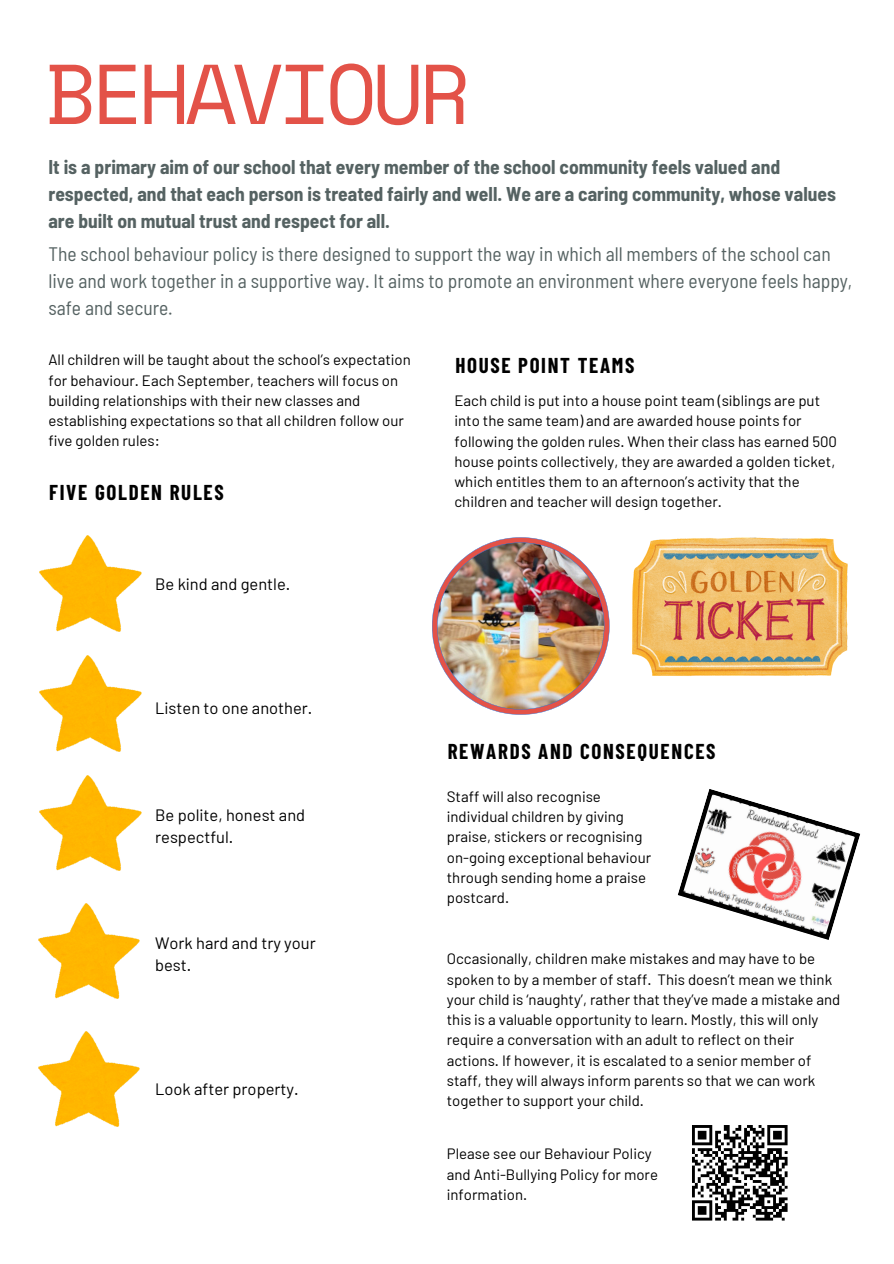
<style>
.page{position:relative;width:894px;height:1264px;background:#fff}
.page>*{position:absolute;margin:0;border:0;box-sizing:border-box;transform-origin:0 0}
.t1{font:84.6px "Space Mono";letter-spacing:-.06em;color:#e35248}
.t2{font:700 21px "Barlow Condensed";letter-spacing:.08em;color:#000}
.t3{font:700 semi-condensed 19.5px/27px "Barlow";color:#556262}
.t4{font:semi-condensed 19.5px/27px "Barlow";color:#556262}
.t5{font:16.5px/22.5px "Barlow";color:#000001}
.t6{font:15px/20.2px "Barlow";color:#000001}
</style>
<div class="page">
<img style="left:40px;top:535px;width:101px;height:96px">
<img style="left:40px;top:655px;width:101px;height:96px">
<img style="left:40px;top:775px;width:101px;height:95px">
<img style="left:39px;top:903px;width:101px;height:95px">
<img style="left:39px;top:1031px;width:101px;height:95px">
<img style="left:632px;top:537px;width:215px;height:139px">
<img style="left:432px;top:537px;width:177px;height:177px">
<svg style="left:677px;top:789px;width:183px;height:151px"></svg>
<svg style="left:692px;top:1125px;width:96px;height:96px"></svg>
<p class="t1" style="left:45px;top:29px;width:427px">BEHAVIOUR</p>
<p class="t3" style="left:48px;top:152px;width:788px">It is a primary aim of our school that every member of the school community feels valued and respected, and that each person is treated fairly and well. We are a caring community, whose values are built on mutual trust and respect for all.</p>
<p class="t4" style="left:48px;top:239px;width:805px">The school behaviour policy is there designed to support the way in which all members of the school can live and work together in a supportive way. It aims to promote an environment where everyone feels happy, safe and secure.</p>
<p class="t6" style="left:48px;top:349px;width:364px">All children will be taught about the school’s expectation for behaviour. Each September, teachers will focus on building relationships with their new classes and establishing expectations so that all children follow our five golden rules:</p>
<h2 class="t2" style="left:455px;top:352px;width:180px">HOUSE POINT TEAMS</h2>
<p class="t6" style="left:454px;top:390px;width:384px">Each child is put into a house point team (siblings are put into the same team) and are awarded house points for following the golden rules. When their class has earned 500 house points collectively, they are awarded a golden ticket, which entitles them to an afternoon’s activity that the children and teacher will design together.</p>
<p class="t2" style="left:49px;top:478px;width:176px">FIVE GOLDEN RULES</p>
<p class="t5" style="left:155px;top:572px;width:137px">Be kind and gentle.</p>
<p class="t5" style="left:155px;top:696px;width:159px">Listen to one another.</p>
<p class="t5" style="left:155px;top:802px;width:151px">Be polite, honest and respectful.</p>
<p class="t5" style="left:155px;top:930px;width:162px">Work hard and try your best.</p>
<p class="t5" style="left:155px;top:1077px;width:145px">Look after property.</p>
<p class="t2" style="left:447px;top:738px;width:269px">REWARDS AND CONSEQUENCES</p>
<p class="t6" style="left:446px;top:785px;width:206px">Staff will also recognise individual children by giving praise, stickers or recognising on-going exceptional behaviour through sending home a praise postcard.</p>
<p class="t6" style="left:446px;top:948px;width:395px">Occasionally, children make mistakes and may have to be spoken to by a member of staff. This doesn’t mean we think your child is ‘naughty’, rather that they’ve made a mistake and this is a valuable opportunity to learn. Mostly, this will only require a conversation with an adult to reflect on their actions. If however, it is escalated to a senior member of staff, they will always inform parents so that we can work together to support your child.</p>
<p class="t6" style="left:446px;top:1143px;width:213px">Please see our Behaviour Policy and Anti-Bullying Policy for more information.</p>
</div>
